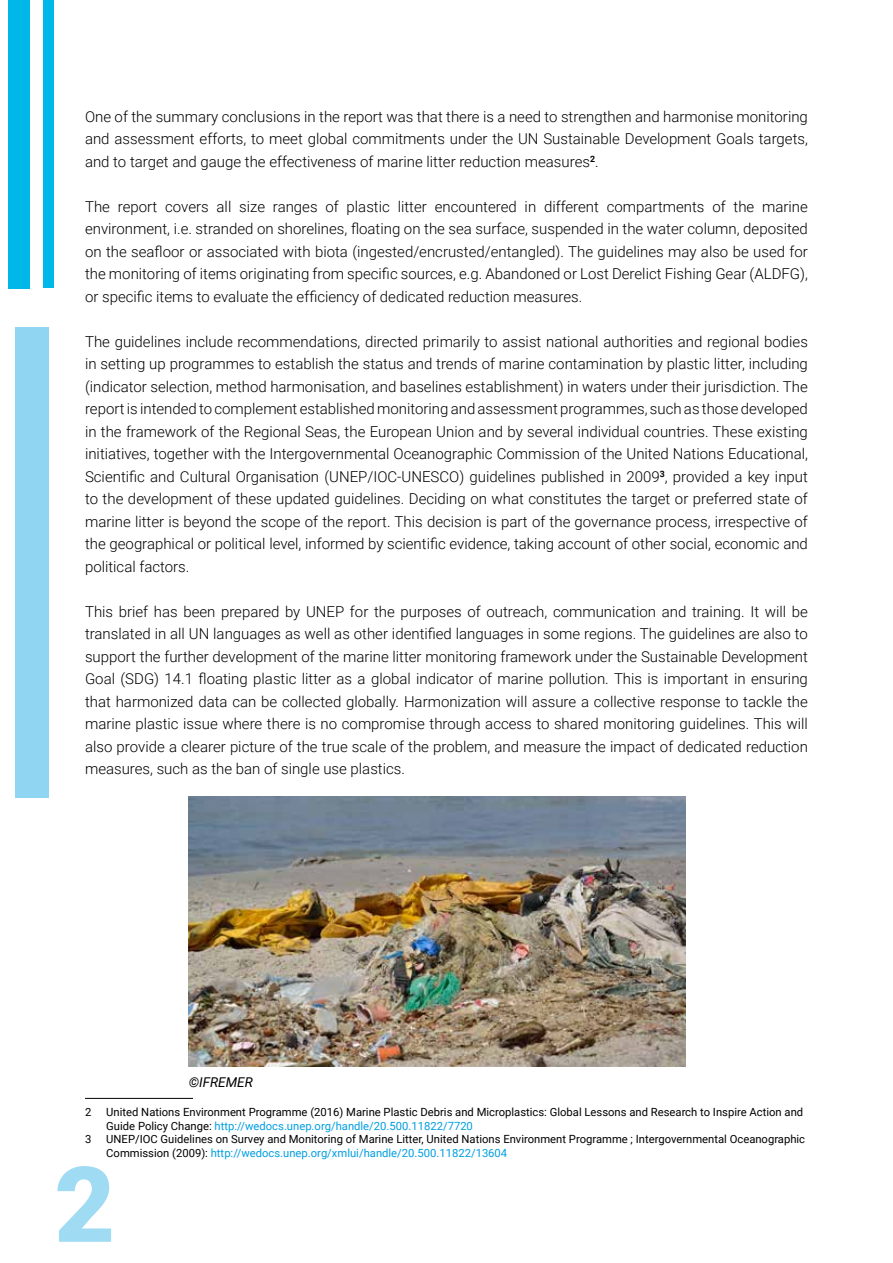
<style>
.page{position:relative;width:893px;height:1263px;background:#fff}
.page>*{position:absolute;margin:0;border:0;box-sizing:border-box;transform-origin:0 0}
.t1{font:900 105px "Roboto";color:#a0dbf4}
.body_text{font:300 15px/22.5px "Roboto";color:#000;text-align:justify}
.t2{font:italic 13.5px "Roboto";color:#000}
.Footnote{font:11.25px/13.5px "Roboto";color:#000}
.s1{color:#009ee0}
</style>
<div class="page">
<div style="left:15px;top:327px;width:34px;height:471px;background:#90d6f3"></div>
<div style="left:43px;top:0;width:10px;height:288px;background:#00b7e9"></div>
<div style="left:8px;top:0;width:22px;height:288px;background:#00b7e9"></div>
<hr style="left:85px;top:1098px;width:108px;height:1px;background:#000">
<img style="left:189px;top:796px;width:496px;height:271px">
<p class="body_text" style="left:85px;top:104px;width:724px">One of the summary conclusions in the report was that there is a need to strengthen and harmonise monitoring and assessment efforts, to meet global commitments under the UN Sustainable Development Goals targets, and to target and gauge the effectiveness of marine litter reduction measures<sup>2</sup>.</p>
<p class="body_text" style="left:85px;top:194px;width:724px">The report covers all size ranges of plastic litter encountered in different compartments of the marine environment, i.e. stranded on shorelines, floating on the sea surface, suspended in the water column, deposited on the seafloor or associated with biota (ingested/encrusted/entangled). The guidelines may also be used for the monitoring of items originating from specific sources, e.g. Abandoned or Lost Derelict Fishing Gear (ALDFG), or specific items to evaluate the efficiency of dedicated reduction measures.</p>
<p class="body_text" style="left:85px;top:329px;width:724px">The guidelines include recommendations, directed primarily to assist national authorities and regional bodies in setting up programmes to establish the status and trends of marine contamination by plastic litter, including (indicator selection, method harmonisation, and baselines establishment) in waters under their jurisdiction. The report is intended to complement established monitoring and assessment programmes, such as those developed in the framework of the Regional Seas, the European Union and by several individual countries. These existing initiatives, together with the Intergovernmental Oceanographic Commission of the United Nations Educational, Scientific and Cultural Organisation (UNEP/IOC-UNESCO) guidelines published in 2009<sup>3</sup>, provided a key input to the development of these updated guidelines. Deciding on what constitutes the target or preferred state of marine litter is beyond the scope of the report. This decision is part of the governance process, irrespective of the geographical or political level, informed by scientific evidence, taking account of other social, economic and political factors.</p>
<p class="body_text" style="left:85px;top:599px;width:724px">This brief has been prepared by UNEP for the purposes of outreach, communication and training. It will be translated in all UN languages as well as other identified languages in some regions. The guidelines are also to support the further development of the marine litter monitoring framework under the Sustainable Development Goal (SDG) 14.1 floating plastic litter as a global indicator of marine pollution. This is important in ensuring that harmonized data can be collected globally. Harmonization will assure a collective response to tackle the marine plastic issue where there is no compromise through access to shared monitoring guidelines. This will also provide a clearer picture of the true scale of the problem, and measure the impact of dedicated reduction measures, such as the ban of single use plastics.</p>
<p class="t2" style="left:189px;top:1072px;width:66px">©IFREMER</p>
<p class="Footnote" style="left:85px;top:1105px;width:8px">2</p>
<p class="Footnote" style="left:106px;top:1105px;width:698px">United Nations Environment Programme (2016) Marine Plastic Debris and Microplastics: Global Lessons and Research to Inspire Action and<br>Guide Policy Change: <span class="s1">http://wedocs.unep.org/handle/20.500.11822/7720</span></p>
<p class="Footnote" style="left:85px;top:1132px;width:8px">3</p>
<p class="Footnote" style="left:106px;top:1132px;width:700px">UNEP/IOC Guidelines on Survey and Monitoring of Marine Litter, United Nations Environment Programme ; Intergovernmental Oceanographic<br>Commission (2009): <span class="s1">http://wedocs.unep.org/xmlui/handle/20.500.11822/13604</span></p>
<h1 class="t1" style="left:54px;top:1131px;width:62px">2</h1>
</div>
